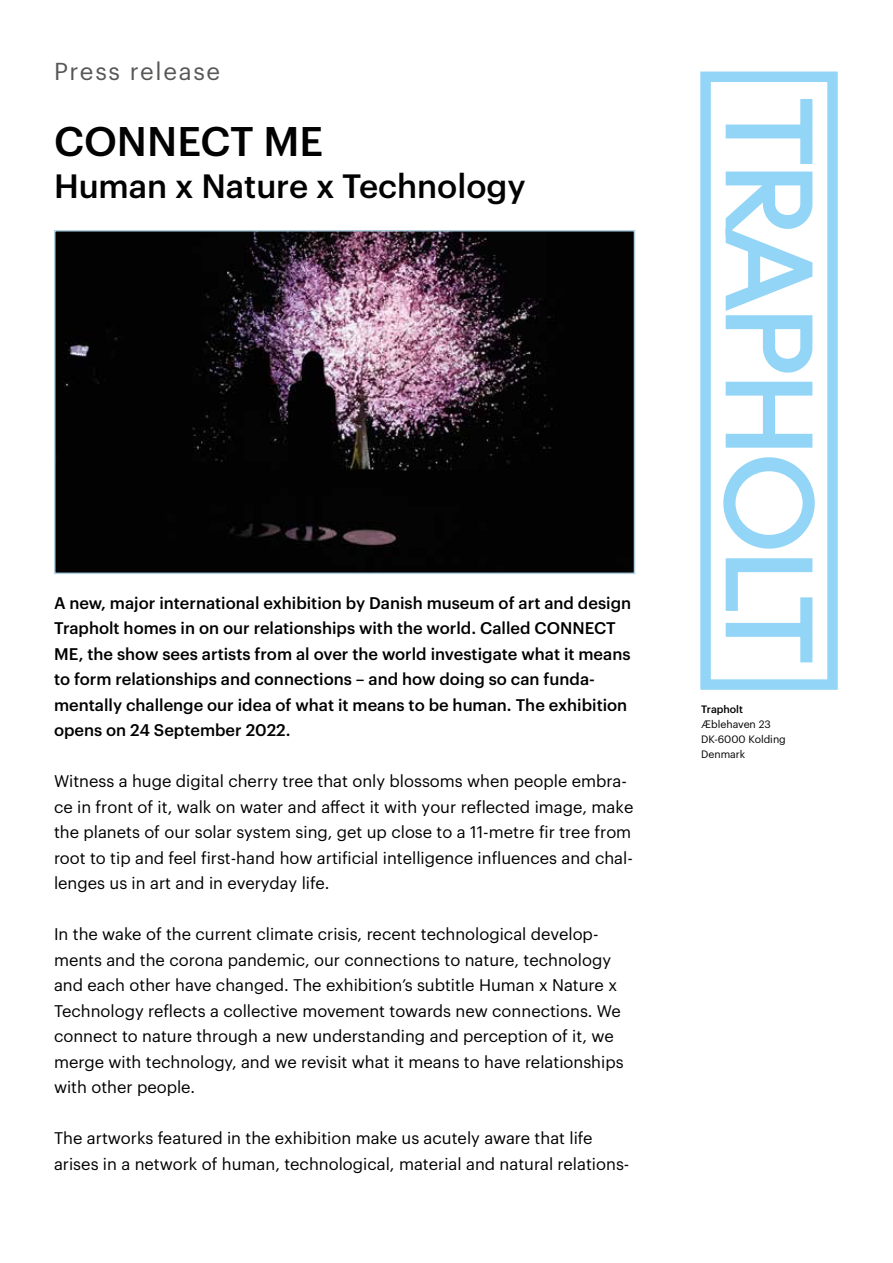
<style>
.page{position:relative;width:893px;height:1263px;background:#fff}
.page>*{position:absolute;margin:0;border:0;box-sizing:border-box;transform-origin:0 0}
.t1{font:500 40.5px "Graphik";color:#020203}
.t2{font:500 33px "Graphik";color:#020203}
.t3{font:24px "Graphik";letter-spacing:.07em;color:#575756}
.t4{font:16.5px/25.5px "Graphik";color:#000}
.t5{font:500 16.5px/25.5px "Graphik";color:#000}
.t6{font:10.5px/15px "Graphik";color:#000}
.t7{font:500 10.5px "Graphik";color:#000}
</style>
<div class="page">
<img style="left:57px;top:233px;width:575px;height:338px">
<div style="left:54px;top:230px;width:581px;height:344px;border:2px solid #afcedf"></div>
<svg style="left:700px;top:72px;width:138px;height:618px"></svg>
<svg style="left:723px;top:99px;width:92px;height:563px"></svg>
<h3 class="t3" style="left:54px;top:53px;width:168px">Press release</h3>
<h1 class="t1" style="left:54px;top:111px;width:271px">CONNECT ME</h1>
<h2 class="t2" style="left:54px;top:161px;width:473px">Human x Nature x Technology</h2>
<p class="t5" style="left:54px;top:588px;width:579px">A new, major international exhibition by Danish museum of art and design Trapholt homes in on our relationships with the world. Called CONNECT ME, the show sees artists from al over the world investigate what it means to form relationships and connections – and how doing so can funda&shy;mentally challenge our idea of what it means to be human. The exhibition opens on 24 September 2022.</p>
<p class="t4" style="left:54px;top:767px;width:581px">Witness a huge digital cherry tree that only blossoms when people embra&shy;ce in front of it, walk on water and affect it with your reflected image, make the planets of our solar system sing, get up close to a 11-metre fir tree from root to tip and feel first-hand how artificial intelligence influences and chal&shy;lenges us in art and in everyday life.</p>
<p class="t4" style="left:54px;top:920px;width:571px">In the wake of the current climate crisis, recent technological develop&shy;ments and the corona pandemic, our connections to nature, technology and each other have changed. The exhibition’s subtitle Human x Nature x Technology reflects a collective movement towards new connections. We connect to nature through a new understanding and perception of it, we merge with technology, and we revisit what it means to have relationships with other people.</p>
<p class="t4" style="left:54px;top:1124px;width:577px">The artworks featured in the exhibition make us acutely aware that life arises in a network of human, technological, material and natural relations-</p>
<p class="t7" style="left:701px;top:701px;width:43px">Trapholt</p>
<p class="t6" style="left:701px;top:715px;width:86px">Æblehaven 23<br>DK-6000 Kolding<br>Denmark</p>
</div>
